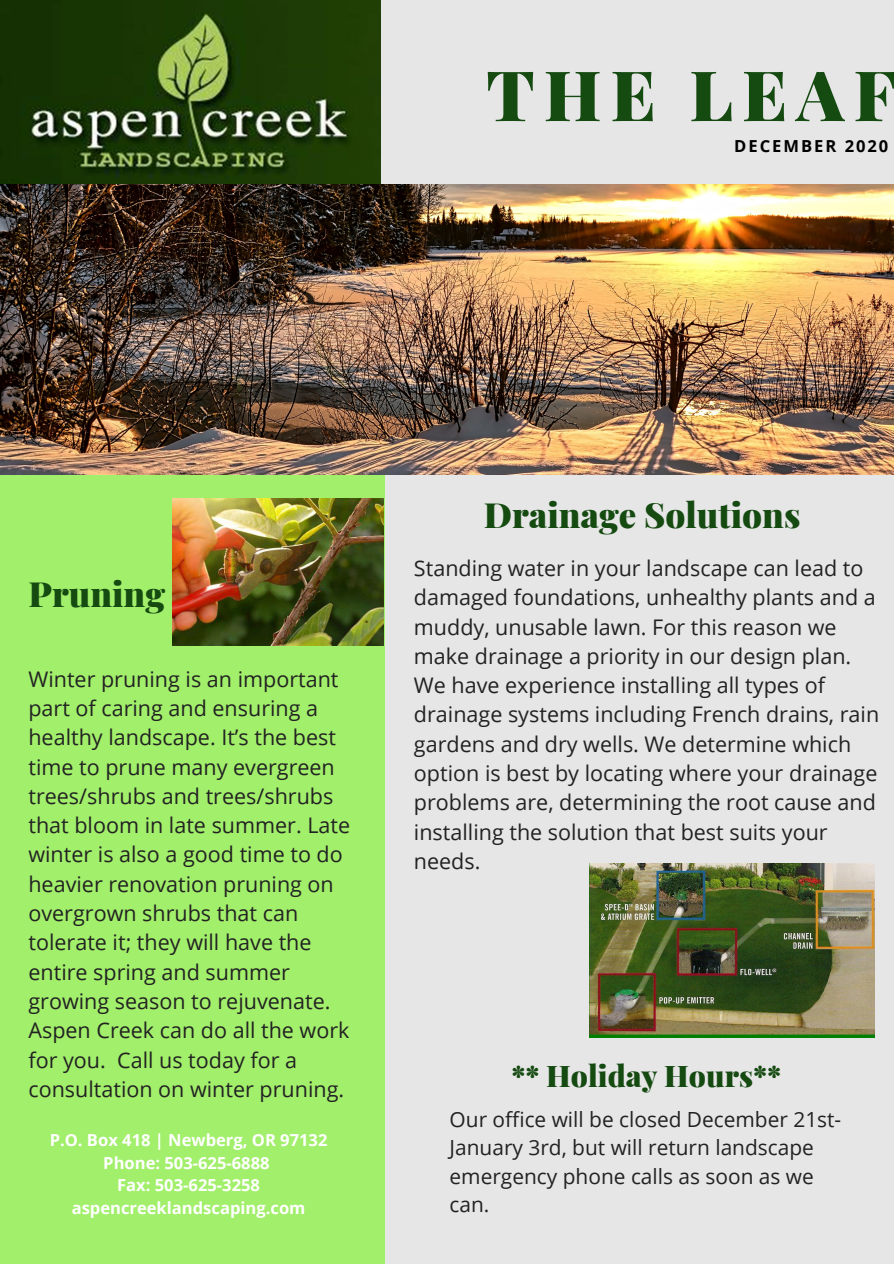
<style>
.page{position:relative;width:894px;height:1264px;background:#fff}
.page>*{position:absolute;margin:0;border:0;box-sizing:border-box;transform-origin:0 0}
.t1{font:900 69.6px "Playfair Display";letter-spacing:.13em;color:#154a11}
.t2{font:900 34.8px "Playfair Display";color:#154a11}
.t3{font:900 29.85px "Playfair Display";color:#154a11}
.t4{font:21.45px/29.2px "Open Sans";color:#222}
.t5{font:20.85px/28.3px "Open Sans";color:#222}
.t6{font:700 16.5px/22.5px "Open Sans";color:#fff;text-align:center}
.t7{font:700 16.5px "Open Sans";letter-spacing:.12em;color:#000}
</style>
<div class="page">
<div style="left:0;top:0;width:893px;height:1263px;background:#e6e6e6"></div>
<div style="left:0;top:414px;width:384px;height:849px;background:#a2ef6b"></div>
<img style="left:0;top:0;width:381px;height:184px">
<img style="left:0;top:184px;width:893px;height:291px">
<img style="left:172px;top:498px;width:212px;height:148px">
<img style="left:589px;top:863px;width:285px;height:174px">
<h1 class="t1" style="left:486px;top:46px;width:411px">THE LEAF</h1>
<p class="t7" style="left:734px;top:134px;width:156px">DECEMBER 2020</p>
<h2 class="t2" style="left:28px;top:569px;width:138px">Pruning</h2>
<p class="t4" style="left:28px;top:663px;width:323px">Winter pruning is an important part of caring and ensuring a healthy landscape. It’s the best time to prune many evergreen trees/shrubs and trees/shrubs that bloom in late summer. Late winter is also a good time to do heavier renovation pruning on overgrown shrubs that can tolerate it; they will have the entire spring and summer growing season to rejuvenate.<br>Aspen Creek can do all the work for you. Call us today for a consultation on winter pruning.</p>
<p class="t6" style="left:50px;top:1128px;width:279px">P.O. Box 418 | Newberg, OR 97132<br>Phone: 503-625-6888<br>Fax: 503-625-3258 aspencreeklandscaping.com</p>
<h2 class="t2" style="left:484px;top:490px;width:318px">Drainage Solutions</h2>
<p class="t4" style="left:414px;top:553px;width:466px">Standing water in your landscape can lead to damaged foundations, unhealthy plants and a muddy, unusable lawn. For this reason we make drainage a priority in our design plan.<br>We have experience installing all types of drainage systems including French drains, rain gardens and dry wells. We determine which option is best by locating where your drainage problems are, determining the root cause and installing the solution that best suits your needs.</p>
<h3 class="t3" style="left:511px;top:1054px;width:271px">** Holiday Hours**</h3>
<p class="t5" style="left:449px;top:1104px;width:393px">Our office will be closed December 21st-<br>January 3rd, but will return landscape emergency phone calls as soon as we can.</p>
</div>
